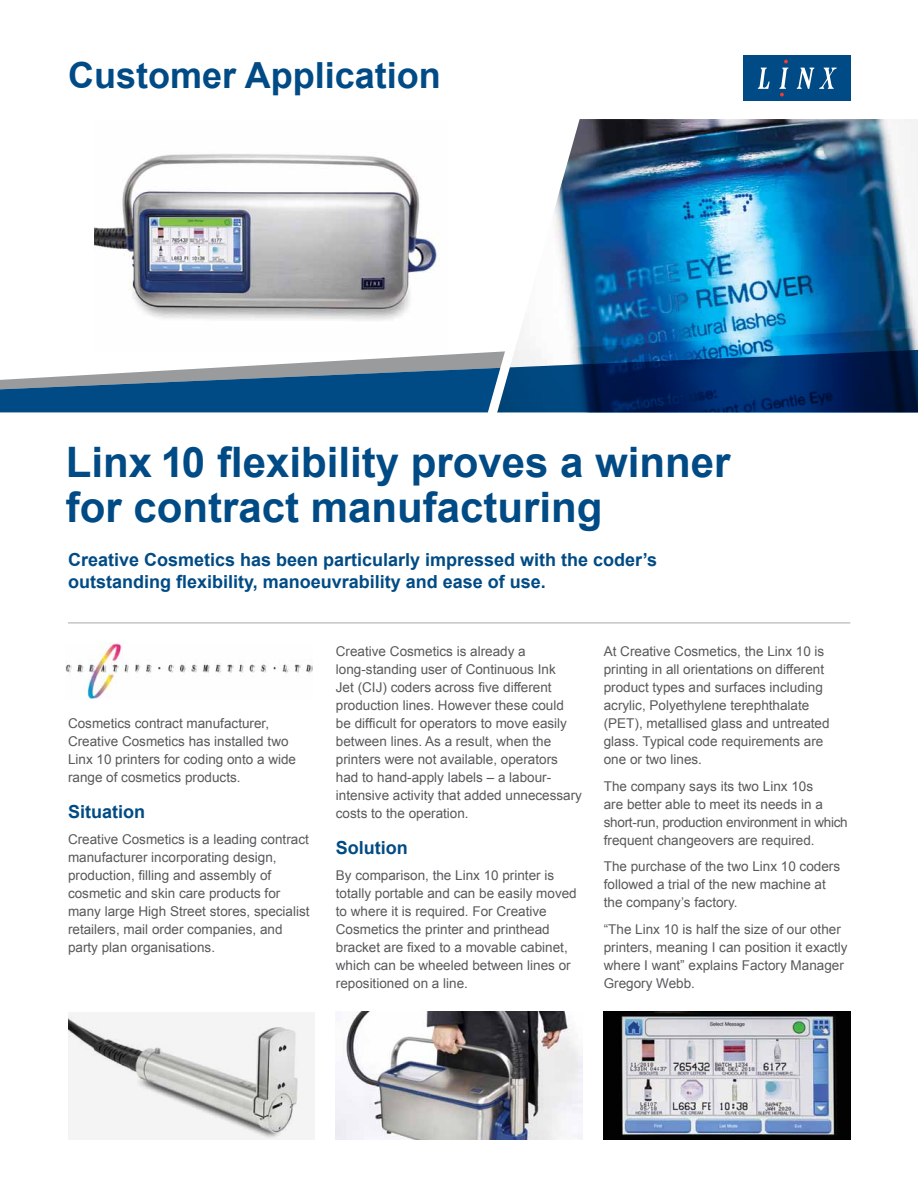
<style>
.page{position:relative;width:918px;height:1188px;background:#fff}
.page>*{position:absolute;margin:0;border:0;box-sizing:border-box;transform-origin:0 0}
.t1{font:700 42px/45px "Arial";color:#004b85}
.t2{font:700 36px "Arial";color:#004b85}
.t3{font:700 18px/22.5px "Arial";color:#004b85}
.t4{font:13.5px/18px "Arial";color:#58595b}
</style>
<div class="page">
<img style="left:594px;top:119px;width:324px;height:208px">
<hr style="left:68px;top:623px;width:782px;height:1px;background:#a7a9ac">
<div style="left:743px;top:55px;width:107px;height:46px;background:#004b85"></div>
<svg style="left:758px;top:68px;width:12px;height:21px"></svg>
<svg style="left:797px;top:68px;width:40px;height:21px"></svg>
<svg style="left:779px;top:60px;width:9px;height:36px"></svg>
<img style="left:604px;top:1012px;width:246px;height:128px">
<img style="left:336px;top:1012px;width:247px;height:128px">
<img style="left:66px;top:643px;width:247px;height:55px">
<img style="left:94px;top:154px;width:346px;height:167px">
<svg style="left:0;top:390px;width:918px;height:22px;background:#003972"></svg>
<svg style="left:0;top:327px;width:918px;height:63px"></svg>
<svg style="left:479px;top:119px;width:115px;height:294px"></svg>
<svg style="left:68px;top:1012px;width:247px;height:128px;fill:#f4f4f4"></svg>
<h2 class="t2" style="left:68px;top:51px;width:374px">Customer Application</h2>
<h1 class="t1" style="left:66px;top:441px;width:666px">Linx 10 flexibility proves a winner for contract manufacturing</h1>
<h3 class="t3" style="left:68px;top:549px;width:591px">Creative Cosmetics has been particularly impressed with the coder’s outstanding flexibility, manoeuvrability and ease of use.</h3>
<p class="t4" style="left:68px;top:715px;width:230px">Cosmetics contract manufacturer, Creative Cosmetics has installed two Linx 10 printers for coding onto a wide range of cosmetics products.</p>
<h3 class="t3" style="left:68px;top:801px;width:79px">Situation</h3>
<p class="t4" style="left:68px;top:831px;width:243px">Creative Cosmetics is a leading contract manufacturer incorporating design, production, filling and assembly of cosmetic and skin care products for many large High Street stores, specialist retailers, mail order companies, and party plan organisations.</p>
<p class="t4" style="left:336px;top:642px;width:248px">Creative Cosmetics is already a long-standing user of Continuous Ink<br>Jet (CIJ) coders across five different production lines. However these could be difficult for operators to move easily between lines. As a result, when the printers were not available, operators had to hand-apply labels – a labour&shy;intensive activity that added unnecessary costs to the operation.</p>
<h3 class="t3" style="left:336px;top:837px;width:74px">Solution</h3>
<p class="t4" style="left:336px;top:867px;width:242px">By comparison, the Linx 10 printer is totally portable and can be easily moved to where it is required. For Creative Cosmetics the printer and printhead bracket are fixed to a movable cabinet, which can be wheeled between lines or repositioned on a line.</p>
<p class="t4" style="left:604px;top:643px;width:227px">At Creative Cosmetics, the Linx 10 is printing in all orientations on different product types and surfaces including acrylic, Polyethylene terephthalate (PET), metallised glass and untreated glass. Typical code requirements are one or two lines.</p>
<p class="t4" style="left:604px;top:777px;width:246px">The company says its two Linx 10s<br>are better able to meet its needs in a short-run, production environment in which frequent changeovers are required.</p>
<p class="t4" style="left:604px;top:857px;width:238px">The purchase of the two Linx 10 coders followed a trial of the new machine at the company’s factory.</p>
<p class="t4" style="left:604px;top:920px;width:245px">“The Linx 10 is half the size of our other printers, meaning I can position it exactly where I want” explains Factory Manager Gregory Webb.</p>
</div>
